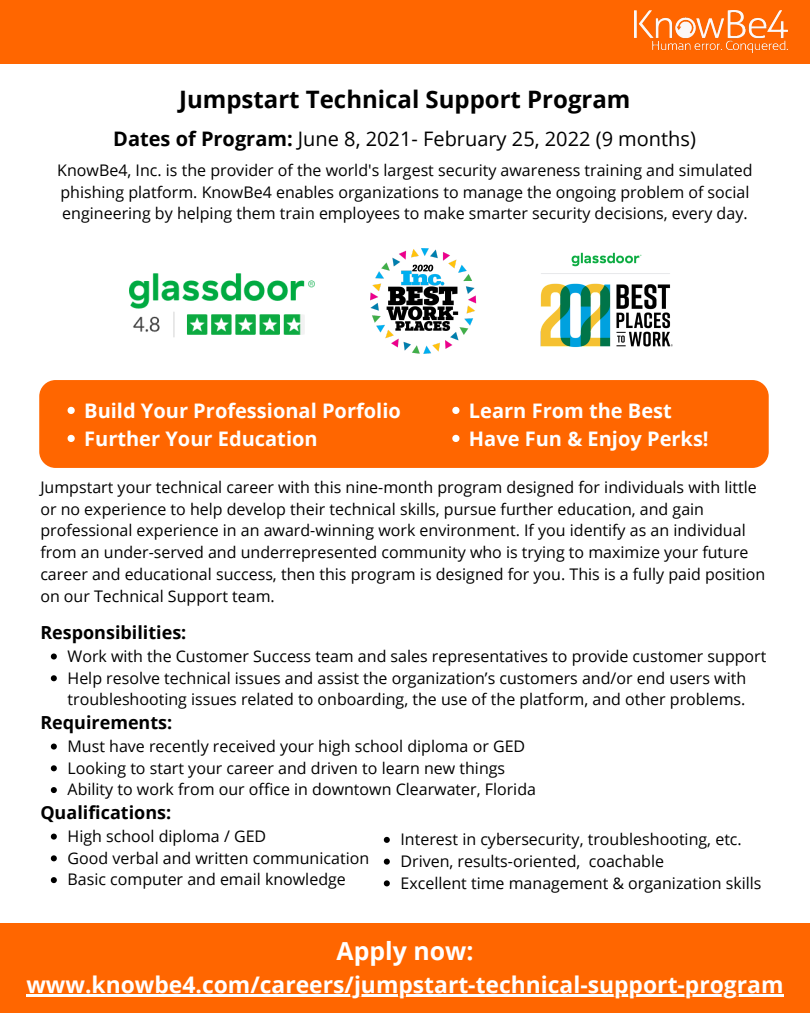
<style>
.page{position:relative;width:810px;height:1013px;background:#fff}
.page>*{position:absolute;margin:0;border:0;box-sizing:border-box;transform-origin:0 0}
.t1{font:700 24.9px "Open Sans";color:#fff}
.t2{font:700 24px "Open Sans";color:#000}
.t3{font:700 22.9px "Open Sans";color:#fff}
.t4{font:700 20px "Open Sans";color:#fff}
.t5{font:20px "Open Sans";color:#000}
.t6{font:700 18px "Open Sans";color:#000}
.t7{font:16px/21.8px "Open Sans";color:#000}
.s1{font-weight:700}
</style>
<div class="page">
<div style="left:0;top:0;width:810px;height:64px;background:#f60"></div>
<img style="left:634px;top:11px;width:153px;height:42px">
<div style="left:0;top:923px;width:810px;height:89px;background:#f60"></div>
<svg style="left:51px;top:653px;width:6px;height:6px"></svg>
<svg style="left:51px;top:675px;width:6px;height:6px"></svg>
<svg style="left:51px;top:743px;width:6px;height:6px"></svg>
<svg style="left:51px;top:765px;width:6px;height:6px"></svg>
<svg style="left:51px;top:787px;width:6px;height:6px"></svg>
<svg style="left:51px;top:833px;width:6px;height:6px"></svg>
<svg style="left:51px;top:855px;width:6px;height:6px"></svg>
<svg style="left:51px;top:877px;width:6px;height:6px"></svg>
<img style="left:370px;top:248px;width:107px;height:106px">
<img style="left:130px;top:273px;width:184px;height:64px">
<img style="left:540px;top:252px;width:133px;height:95px">
<hr style="left:26px;top:994px;width:758px;height:2px;background:#fff">
<div style="left:39px;top:380px;width:730px;height:88px;background:#f60;border-radius:16px"></div>
<svg style="left:68px;top:407px;width:7px;height:7px"></svg>
<svg style="left:68px;top:435px;width:7px;height:7px"></svg>
<svg style="left:452px;top:407px;width:7px;height:7px"></svg>
<svg style="left:452px;top:435px;width:7px;height:7px"></svg>
<svg style="left:384px;top:836px;width:6px;height:6px"></svg>
<svg style="left:384px;top:858px;width:6px;height:6px"></svg>
<svg style="left:384px;top:880px;width:6px;height:6px"></svg>
<p class="t2" style="left:179px;top:83px;width:453px">Jumpstart Technical Support Program</p>
<p class="t5" style="left:113px;top:124px;width:584px"><span class="s1">Dates of Program:</span> June 8, 2021- February 25, 2022 (9 months)</p>
<p class="t7" style="left:57px;top:159px;width:697px">KnowBe4, Inc. is the provider of the world's largest security awareness training and simulated phishing platform. KnowBe4 enables organizations to manage the ongoing problem of social engineering by helping them train employees to make smarter security decisions, every day.</p>
<p class="t4" style="left:84px;top:396px;width:318px">Build Your Professional Porfolio</p>
<p class="t4" style="left:84px;top:424px;width:235px">Further Your Education</p>
<p class="t4" style="left:469px;top:396px;width:204px">Learn From the Best</p>
<p class="t4" style="left:469px;top:424px;width:241px">Have Fun &amp; Enjoy Perks!</p>
<p class="t7" style="left:40px;top:476px;width:727px">Jumpstart your technical career with this nine-month program designed for individuals with little or no experience to help develop their technical skills, pursue further education, and gain professional experience in an award-winning work environment. If you identify as an individual from an under-served and underrepresented community who is trying to maximize your future career and educational success, then this program is designed for you. This is a fully paid position on our Technical Support team.</p>
<p class="t6" style="left:40px;top:620px;width:148px">Responsibilities:</p>
<p class="t7" style="left:68px;top:644px;width:700px">Work with the Customer Success team and sales representatives to provide customer support</p>
<p class="t7" style="left:68px;top:666px;width:680px">Help resolve technical issues and assist the organization’s customers and/or end users with troubleshooting issues related to onboarding, the use of the platform, and other problems.</p>
<p class="t7" style="left:68px;top:734px;width:459px">Must have recently received your high school diploma or GED</p>
<p class="t7" style="left:68px;top:756px;width:439px">Looking to start your career and driven to learn new things</p>
<p class="t7" style="left:68px;top:778px;width:470px">Ability to work from our office in downtown Clearwater, Florida</p>
<p class="t7" style="left:68px;top:824px;width:200px">High school diploma / GED</p>
<p class="t7" style="left:68px;top:846px;width:303px">Good verbal and written communication</p>
<p class="t7" style="left:68px;top:868px;width:280px">Basic computer and email knowledge</p>
<p class="t6" style="left:40px;top:710px;width:133px">Requirements:</p>
<p class="t6" style="left:40px;top:800px;width:132px">Qualifications:</p>
<p class="t7" style="left:401px;top:828px;width:343px">Interest in cybersecurity, troubleshooting, etc.</p>
<p class="t7" style="left:401px;top:849px;width:265px">Driven, results-oriented, coachable</p>
<p class="t7" style="left:401px;top:871px;width:363px">Excellent time management &amp; organization skills</p>
<p class="t1" style="left:337px;top:933px;width:138px">Apply now:</p>
<p class="t3" style="left:26px;top:968px;width:759px">www.knowbe4.com/careers/jumpstart-technical-support-program</p>
</div>
